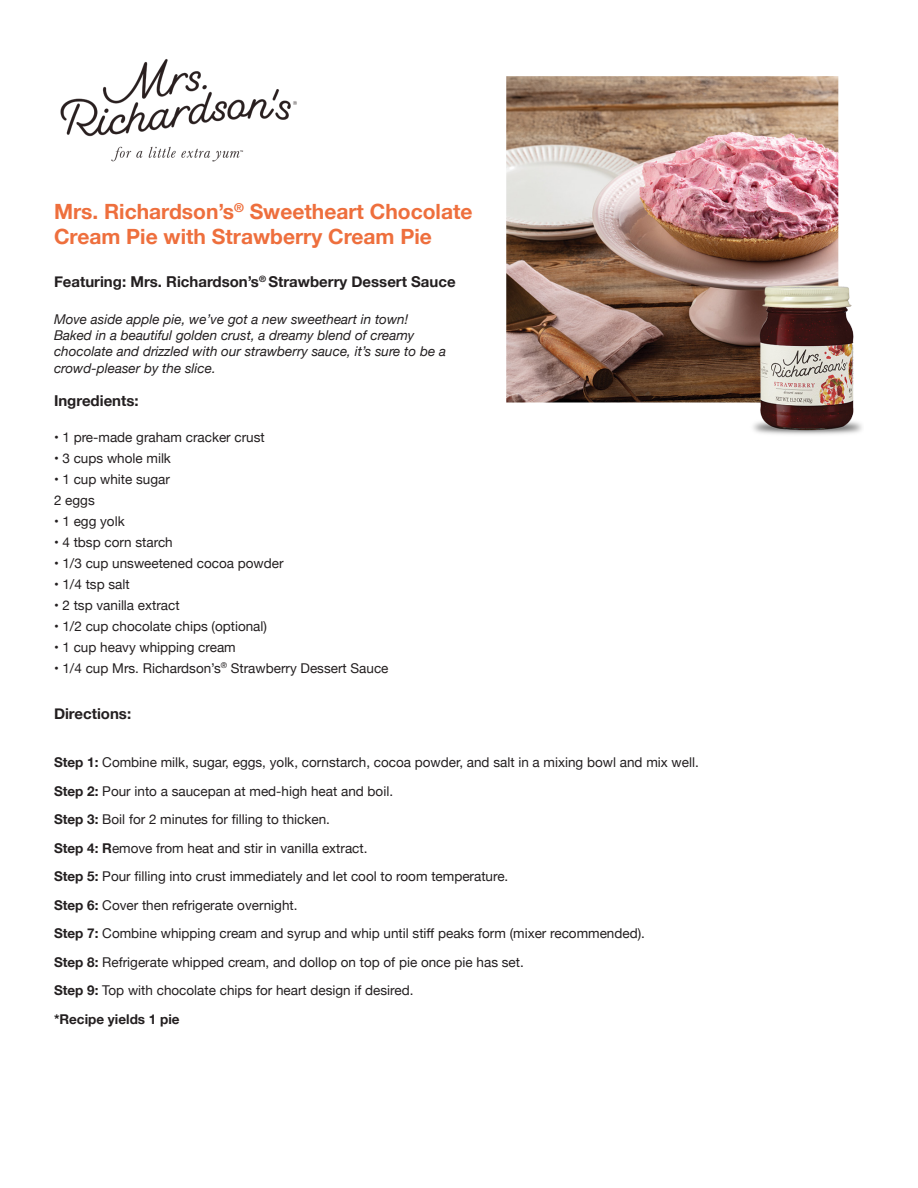
<style>
.page{position:relative;width:918px;height:1188px;background:#fff}
.page>*{position:absolute;margin:0;border:0;box-sizing:border-box;transform-origin:0 0}
.t1{font:700 21px/25.2px "Helvetica Neue";color:#ee6f3d}
.t2{font:700 15px "Helvetica Neue";color:#231f20}
.t3{font:13.5px "Helvetica Neue";color:#231f20}
.t4{font:italic 13.5px/16.2px "Helvetica Neue";color:#231f20}
.t5{font:700 13.5px "Helvetica Neue";color:#231f20}
.s1{font-weight:700}
</style>
<div class="page">
<img style="left:60px;top:59px;width:237px;height:103px">
<img style="left:506px;top:76px;width:356px;height:359px">
<p class="t1" style="left:54px;top:200px;width:420px">Mrs. Richardson’s<sup>®</sup> Sweetheart Chocolate<br>Cream Pie with Strawberry Cream Pie</p>
<p class="t2" style="left:54px;top:270px;width:403px">Featuring: Mrs. Richardson’s<sup>®</sup> Strawberry Dessert Sauce</p>
<p class="t4" style="left:54px;top:312px;width:394px">Move aside apple pie, we’ve got a new sweetheart in town!<br>Baked in a beautiful golden crust, a dreamy blend of creamy chocolate and drizzled with our strawberry sauce, it’s sure to be a crowd-pleaser by the slice.</p>
<p class="t2" style="left:54px;top:388px;width:86px">Ingredients:</p>
<p class="t3" style="left:54px;top:427px;width:212px">• 1 pre-made graham cracker crust</p>
<p class="t3" style="left:54px;top:448px;width:119px">• 3 cups whole milk</p>
<p class="t3" style="left:54px;top:469px;width:117px">• 1 cup white sugar</p>
<p class="t3" style="left:54px;top:490px;width:42px">2 eggs</p>
<p class="t3" style="left:54px;top:511px;width:72px">• 1 egg yolk</p>
<p class="t3" style="left:54px;top:532px;width:120px">• 4 tbsp corn starch</p>
<p class="t3" style="left:54px;top:553px;width:231px">• 1/3 cup unsweetened cocoa powder</p>
<p class="t3" style="left:54px;top:574px;width:77px">• 1/4 tsp salt</p>
<p class="t3" style="left:54px;top:595px;width:127px">• 2 tsp vanilla extract</p>
<p class="t3" style="left:54px;top:616px;width:215px">• 1/2 cup chocolate chips (optional)</p>
<p class="t3" style="left:54px;top:637px;width:183px">• 1 cup heavy whipping cream</p>
<p class="t3" style="left:54px;top:658px;width:336px">• 1/4 cup Mrs. Richardson’s<sup>®</sup> Strawberry Dessert Sauce</p>
<p class="t2" style="left:54px;top:702px;width:79px">Directions:</p>
<p class="t3" style="left:54px;top:752px;width:646px"><span class="s1">Step 1:</span> Combine milk, sugar, eggs, yolk, cornstarch, cocoa powder, and salt in a mixing bowl and mix well.</p>
<p class="t3" style="left:54px;top:781px;width:341px"><span class="s1">Step 2:</span> Pour into a saucepan at med-high heat and boil.</p>
<p class="t3" style="left:54px;top:809px;width:278px"><span class="s1">Step 3:</span> Boil for 2 minutes for filling to thicken.</p>
<p class="t3" style="left:54px;top:838px;width:315px"><span class="s1">Step 4: R</span>emove from heat and stir in vanilla extract.</p>
<p class="t3" style="left:54px;top:866px;width:456px"><span class="s1">Step 5:</span> Pour filling into crust immediately and let cool to room temperature.</p>
<p class="t3" style="left:54px;top:895px;width:245px"><span class="s1">Step 6:</span> Cover then refrigerate overnight.</p>
<p class="t3" style="left:54px;top:923px;width:592px"><span class="s1">Step 7:</span> Combine whipping cream and syrup and whip until stiff peaks form (mixer recommended).</p>
<p class="t3" style="left:54px;top:952px;width:471px"><span class="s1">Step 8:</span> Refrigerate whipped cream, and dollop on top of pie once pie has set.</p>
<p class="t3" style="left:54px;top:980px;width:361px"><span class="s1">Step 9:</span> Top with chocolate chips for heart design if desired.</p>
<p class="t5" style="left:54px;top:1008px;width:127px">*Recipe yields 1 pie</p>
</div>
